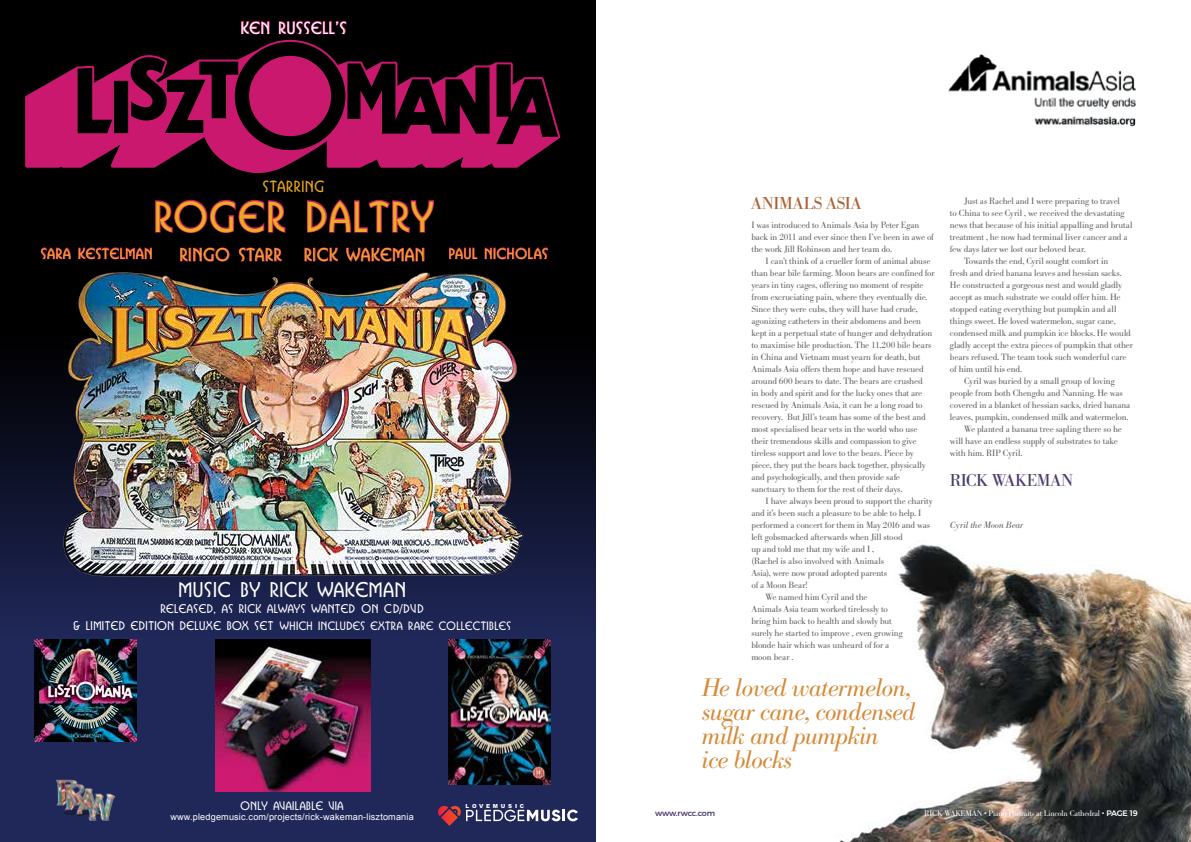
<style>
.page{position:relative;width:1191px;height:842px;background:#fff}
.page>*{position:absolute;margin:0;border:0;box-sizing:border-box;transform-origin:0 0}
.t1{font:700 40.4px "Busorama IT Cby BT";letter-spacing:.06em;color:#edab1f}
.t2{font:italic 300 25px/24px "Bodoni BE";letter-spacing:-.025em;color:#d58a37}
.t3{font:700 19.9px "Busorama IT Cby BT";letter-spacing:.04em;color:#fff}
.t4{font:700 17.2px "Busorama IT Cby BT";letter-spacing:.06em;color:#efac1e}
.t5{font:17px "Bodoni BE";letter-spacing:-.005em;color:#ab6033}
.t6{font:17px "Bodoni BE";color:#4a3a6a}
.t7{font:700 16.2px "Busorama IT Cby BT";letter-spacing:.06em;color:#fff}
.t8{font:700 15.1px "Busorama IT Cby BT";letter-spacing:.06em;color:#efac1e}
.t9{font:700 14.1px "Busorama IT Cby BT";letter-spacing:.06em;color:#efac1e}
.t10{font:700 11.8px "Busorama IT Cby BT";letter-spacing:.04em;color:#fff}
.t11{font:700 11.5px "Busorama IT Cby BT";letter-spacing:.04em;color:#fff}
.t12{font:700 11.3px "Busorama IT Cby BT";letter-spacing:.04em;color:#fff}
.t13{font:9.1px "Arial";letter-spacing:.02em;color:#fff}
.t14{font:300 9px/12px "Bodoni BE";letter-spacing:-.015em;color:#5a5b5d}
.t15{font:300 9px "Bodoni BE";letter-spacing:.005em;color:#5a5b5d}
.t16{font:italic 300 9px "Bodoni BE";letter-spacing:-.005em;color:#5a5b5d}
.t17{font:300 8px "Bodoni BE";letter-spacing:-.025em;color:#fff}
.t18{font:500 8px "Montserrat";letter-spacing:-.025em;color:#4a3a6a}
.t19{font:900 5.5px "Arial";letter-spacing:.5em;color:#fff}
.s1{color:#efac1e}
.s2{font-size:11.8px}
.s3{font-family:"Montserrat";font-weight:500}
</style>
<div class="page">
<img style="left:948px;top:54px;width:188px;height:73px">
<img style="left:839px;top:540px;width:352px;height:302px">
<svg style="left:0;top:0;width:595px;height:842px;background:#10142e"></svg>
<img style="left:50px;top:239px;width:484px;height:364px">
<svg style="left:437px;top:806px;width:141px;height:20px;background:#5c5275"></svg>
<svg style="left:241px;top:20px;width:29px;height:15px"></svg>
<svg style="left:278px;top:20px;width:69px;height:15px"></svg>
<svg style="left:154px;top:199px;width:132px;height:35px;background:#440725"></svg>
<svg style="left:306px;top:198px;width:129px;height:36px;background:#3f0723"></svg>
<svg style="left:25px;top:40px;width:535px;height:133px;background:#5c0a32"></svg>
<img style="left:215px;top:640px;width:155px;height:151px">
<img style="left:35px;top:640px;width:102px;height:102px">
<img style="left:449px;top:640px;width:102px;height:144px">
<svg style="left:180px;top:247px;width:50px;height:15px"></svg>
<svg style="left:238px;top:247px;width:44px;height:15px"></svg>
<svg style="left:304px;top:247px;width:34px;height:15px"></svg>
<svg style="left:346px;top:247px;width:79px;height:16px"></svg>
<svg style="left:40px;top:247px;width:31px;height:13px"></svg>
<svg style="left:78px;top:247px;width:74px;height:13px"></svg>
<svg style="left:448px;top:247px;width:30px;height:13px"></svg>
<svg style="left:484px;top:247px;width:64px;height:13px"></svg>
<img style="left:54px;top:768px;width:64px;height:60px">
<h3 class="t7" style="left:241px;top:18px;width:107px">KEN RUSSELL’S</h3>
<h3 class="t8" style="left:263px;top:177px;width:63px">STARRING</h3>
<h1 class="t1" style="left:154px;top:193px;width:281px">R<span class="s1">O</span>GER DALTRY</h1>
<h3 class="t9" style="left:41px;top:245px;width:113px">SARA KESTELMAN</h3>
<h3 class="t4" style="left:180px;top:244px;width:103px">RINGO STARR</h3>
<h3 class="t4" style="left:304px;top:244px;width:122px">RICK WAKEMAN</h3>
<h3 class="t9" style="left:449px;top:245px;width:101px">PAUL NICHOLAS</h3>
<h3 class="t3" style="left:178px;top:578px;width:229px">MUSIC BY RICK WAKEMAN</h3>
<h3 class="t10" style="left:161px;top:602px;width:265px">RELEASED, AS RICK ALWAYS WANTED ON CD/DVD</h3>
<p class="t12" style="left:73px;top:619px;width:439px"><span class="s2">&amp; LIMITED EDITION DELUXE BOX SET</span> WHICH INCLUDES EXTRA RARE COLLECTIBLES</p>
<p class="t11" style="left:241px;top:799px;width:104px">ONLY AVAILABLE VIA</p>
<p class="t13" style="left:170px;top:811px;width:245px">www.pledgemusic.com/projects/rick-wakeman-lisztomania</p>
<p class="t19" style="left:465px;top:803px;width:60px">LOVEMUSIC</p>
<h3 class="t5" style="left:751px;top:193px;width:111px">ANIMALS ASIA</h3>
<p class="t14" style="left:751px;top:219px;width:184px">I was introduced to Animals Asia by Peter Egan back in 2011 and ever since then I’ve been in awe of the work Jill Robinson and her team do.</p>
<p class="t14" style="left:751px;top:255px;width:185px;text-indent:14px">I can’t think of a crueller form of animal abuse than bear bile farming. Moon bears are confined for years in tiny cages, offering no moment of respite from excruciating pain, where they eventually die.<br>Since they were cubs, they will have had crude, agonizing catheters in their abdomens and been kept in a perpetual state of hunger and dehydration to maximise bile production. The 11,200 bile bears in China and Vietnam must yearn for death, but Animals Asia offers them hope and have rescued around 600 bears to date. The bears are crushed<br>in body and spirit and for the lucky ones that are rescued by Animals Asia, it can be a long road to recovery. But Jill’s team has some of the best and most specialised bear vets in the world who use their tremendous skills and compassion to give tireless support and love to the bears. Piece by piece, they put the bears back together, physically and psychologically, and then provide safe sanctuary to them for the rest of their days.</p>
<p class="t14" style="left:765px;top:495px;width:169px">I have always been proud to support the charity</p>
<p class="t14" style="left:751px;top:507px;width:171px">and it’s been such a pleasure to be able to help. I</p>
<p class="t14" style="left:751px;top:519px;width:180px">performed a concert for them in May 2016 and was</p>
<p class="t14" style="left:751px;top:531px;width:153px">left gobsmacked afterwards when Jill stood</p>
<p class="t14" style="left:751px;top:543px;width:124px">up and told me that my wife and I ,</p>
<p class="t14" style="left:751px;top:555px;width:134px">(Rachel is also involved with Animals</p>
<p class="t14" style="left:751px;top:567px;width:137px">Asia), were now proud adopted parents</p>
<p class="t14" style="left:751px;top:579px;width:58px">of a Moon Bear!</p>
<p class="t14" style="left:765px;top:591px;width:104px">We named him Cyril and the</p>
<p class="t14" style="left:751px;top:603px;width:138px">Animals Asia team worked tirelessly to</p>
<p class="t14" style="left:751px;top:615px;width:142px">bring him back to health and slowly but</p>
<p class="t14" style="left:751px;top:627px;width:153px">surely he started to improve , even growing</p>
<p class="t14" style="left:751px;top:639px;width:139px">blonde hair which was unheard of for a</p>
<p class="t14" style="left:751px;top:651px;width:44px">moon bear .</p>
<h2 class="t2" style="left:702px;top:676px;width:215px">He loved watermelon, sugar cane, condensed milk and pumpkin<br>ice blocks</h2>
<p class="t14" style="left:964px;top:195px;width:157px">Just as Rachel and I were preparing to travel</p>
<p class="t14" style="left:950px;top:207px;width:176px">to China to see Cyril , we received the devastating</p>
<p class="t14" style="left:950px;top:219px;width:184px">news that because of his initial appalling and brutal</p>
<p class="t14" style="left:950px;top:231px;width:179px">treatment , he now had terminal liver cancer and a</p>
<p class="t14" style="left:950px;top:243px;width:137px">few days later we lost our beloved bear.</p>
<p class="t14" style="left:964px;top:255px;width:146px">Towards the end, Cyril sought comfort in</p>
<p class="t14" style="left:950px;top:267px;width:173px">fresh and dried banana leaves and hessian sacks.</p>
<p class="t14" style="left:950px;top:279px;width:174px">He constructed a gorgeous nest and would gladly</p>
<p class="t14" style="left:950px;top:291px;width:172px">accept as much substrate we could offer him. He</p>
<p class="t14" style="left:950px;top:303px;width:168px">stopped eating everything but pumpkin and all</p>
<p class="t14" style="left:950px;top:315px;width:168px">things sweet. He loved watermelon, sugar cane,</p>
<p class="t14" style="left:950px;top:327px;width:182px">condensed milk and pumpkin ice blocks. He would</p>
<p class="t14" style="left:950px;top:339px;width:184px">gladly accept the extra pieces of pumpkin that other</p>
<p class="t14" style="left:950px;top:351px;width:178px">bears refused. The team took such wonderful care</p>
<p class="t14" style="left:950px;top:363px;width:74px">of him until his end.</p>
<p class="t14" style="left:964px;top:375px;width:152px">Cyril was buried by a small group of loving</p>
<p class="t14" style="left:950px;top:387px;width:174px">people from both Chengdu and Nanning. He was</p>
<p class="t14" style="left:950px;top:399px;width:182px">covered in a blanket of hessian sacks, dried banana</p>
<p class="t14" style="left:950px;top:411px;width:180px">leaves, pumpkin, condensed milk and watermelon.</p>
<p class="t14" style="left:964px;top:423px;width:159px">We planted a banana tree sapling there so he</p>
<p class="t14" style="left:950px;top:435px;width:170px">will have an endless supply of substrates to take</p>
<p class="t15" style="left:950px;top:448px;width:74px">with him. RIP Cyril.</p>
<h3 class="t6" style="left:950px;top:470px;width:124px">RICK WAKEMAN</h3>
<p class="t16" style="left:950px;top:520px;width:75px">Cyril the Moon Bear</p>
<p class="t18" style="left:655px;top:807px;width:62px">www.rwcc.com</p>
<p class="t17" style="left:924px;top:809px;width:215px">RICK WAKEMAN • Piano Portraits at Lincoln Cathedral • <span class="s3">PAGE 19</span></p>
</div>
